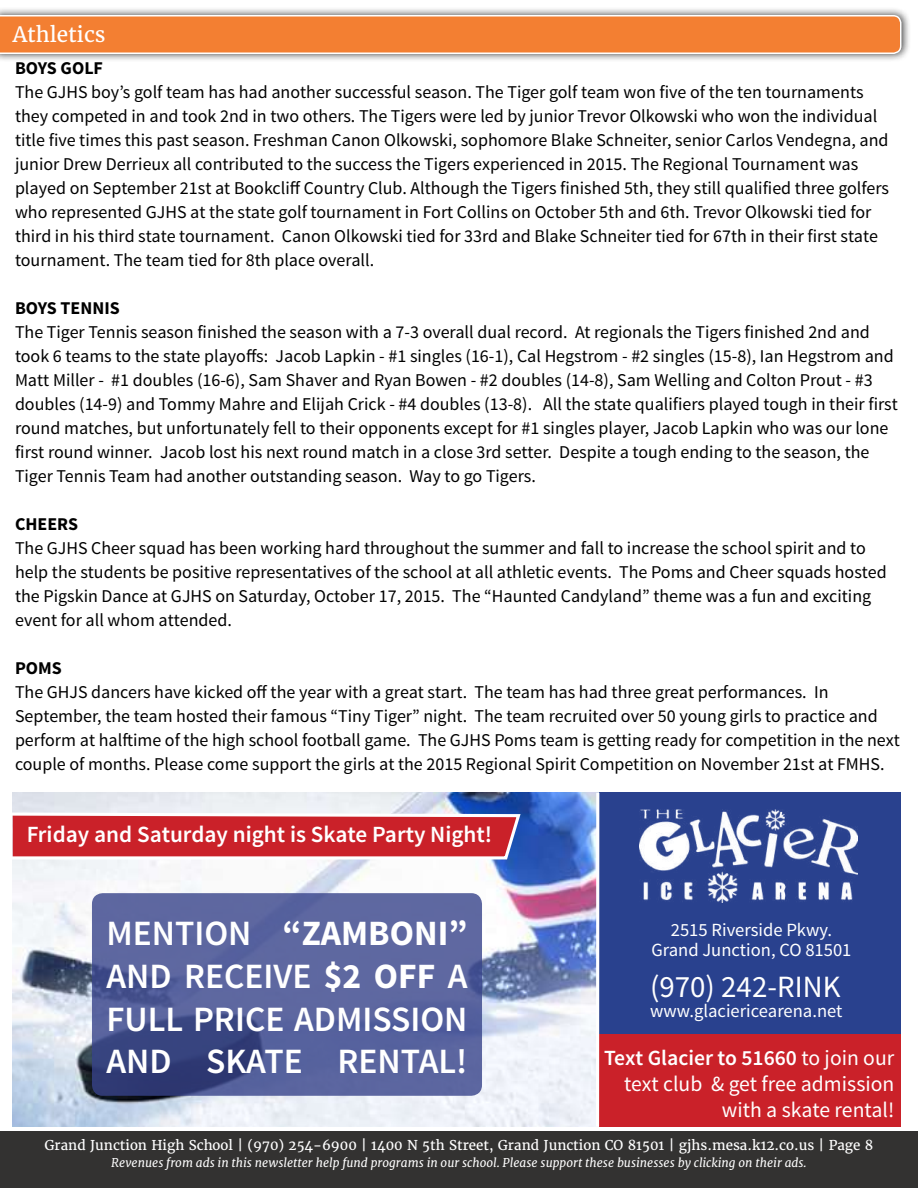
<style>
.page{position:relative;width:918px;height:1188px;background:#fff}
.page>*{position:absolute;margin:0;border:0;box-sizing:border-box;transform-origin:0 0}
.t1{font:600 35.55px/42.8px "Source Sans Pro";color:#fff;text-align:justify}
.t2{font:30.9px "Source Sans Pro";color:#fff}
.t3{font:600 23.25px "Source Sans Pro";color:#fff}
.t4{font:21.6px/26px "Source Sans Pro";color:#fff;text-align:right}
.t5{font:21px "Merriweather";color:#fff}
.t6{font:18.6px/20.1px "Source Sans Pro";color:#fff;text-align:center}
.t7{font:18px/24px "Source Sans Pro";color:#000}
.t8{font:700 18px "Source Sans Pro";color:#000}
.t9{font:13.5px "Merriweather";color:#fff}
.t10{font:italic 12px "Merriweather";color:#fff}
.s1{font-weight:700}
.s2{font-weight:600}
</style>
<div class="page">
<div style="left:0;top:1131px;width:918px;height:57px;background:#333231"></div>
<div style="left:0;top:7px;width:911px;height:55px;background:#000;opacity:.75"></div>
<svg style="left:0;top:14px;width:902px;height:41px"></svg>
<img style="left:13px;top:793px;width:583px;height:333px">
<div style="left:599px;top:792px;width:302px;height:242px;background:#29418e"></div>
<img style="left:639px;top:809px;width:218px;height:93px">
<div style="left:599px;top:1034px;width:302px;height:92px;background:#ca2129"></div>
<svg style="left:92px;top:893px;width:390px;height:203px;fill:#5c66a0"></svg>
<svg style="left:13px;top:811px;width:510px;height:50px"></svg>
<p class="t5" style="left:13px;top:22px;width:94px">Athletics</p>
<p class="t8" style="left:15px;top:57px;width:90px">BOYS GOLF</p>
<p class="t7" style="left:15px;top:81px;width:876px">The GJHS boy’s golf team has had another successful season. The Tiger golf team won five of the ten tournaments they competed in and took 2nd in two others. The Tigers were led by junior Trevor Olkowski who won the individual title five times this past season. Freshman Canon Olkowski, sophomore Blake Schneiter, senior Carlos Vendegna, and junior Drew Derrieux all contributed to the success the Tigers experienced in 2015. The Regional Tournament was played on September 21st at Bookcliff Country Club. Although the Tigers finished 5th, they still qualified three golfers who represented GJHS at the state golf tournament in Fort Collins on October 5th and 6th. Trevor Olkowski tied for third in his third state tournament. Canon Olkowski tied for 33rd and Blake Schneiter tied for 67th in their first state tournament. The team tied for 8th place overall.</p>
<p class="t8" style="left:15px;top:297px;width:106px">BOYS TENNIS</p>
<p class="t7" style="left:15px;top:321px;width:884px">The Tiger Tennis season finished the season with a 7-3 overall dual record. At regionals the Tigers finished 2nd and took 6 teams to the state playoffs: Jacob Lapkin - #1 singles (16-1), Cal Hegstrom - #2 singles (15-8), Ian Hegstrom and Matt Miller - #1 doubles (16-6), Sam Shaver and Ryan Bowen - #2 doubles (14-8), Sam Welling and Colton Prout - #3 doubles (14-9) and Tommy Mahre and Elijah Crick - #4 doubles (13-8). All the state qualifiers played tough in their first round matches, but unfortunately fell to their opponents except for #1 singles player, Jacob Lapkin who was our lone first round winner. Jacob lost his next round match in a close 3rd setter. Despite a tough ending to the season, the Tiger Tennis Team had another outstanding season. Way to go Tigers.</p>
<p class="t8" style="left:15px;top:513px;width:64px">CHEERS</p>
<p class="t7" style="left:15px;top:537px;width:873px">The GJHS Cheer squad has been working hard throughout the summer and fall to increase the school spirit and to help the students be positive representatives of the school at all athletic events. The Poms and Cheer squads hosted the Pigskin Dance at GJHS on Saturday, October 17, 2015. The “Haunted Candyland” theme was a fun and exciting event for all whom attended.</p>
<p class="t8" style="left:15px;top:657px;width:48px">POMS</p>
<p class="t7" style="left:15px;top:680px;width:886px">The GHJS dancers have kicked off the year with a great start. The team has had three great performances. In September, the team hosted their famous “Tiny Tiger” night. The team recruited over 50 young girls to practice and perform at halftime of the high school football game. The GJHS Poms team is getting ready for competition in the next couple of months. Please come support the girls at the 2015 Regional Spirit Competition on November 21st at FMHS.</p>
<p class="t3" style="left:27px;top:820px;width:467px">Friday and Saturday night is Skate Party Night!</p>
<h1 class="t1" style="left:107px;top:913px;width:362px">MENTION <span class="s1">“ZAMBONI” </span>AND RECEIVE <span class="s1">$2 OFF</span> A FULL PRICE ADMISSION AND SKATE RENTAL!</h1>
<p class="t6" style="left:651px;top:920px;width:202px">2515 Riverside Pkwy.<br>Grand Junction, CO 81501</p>
<h2 class="t2" style="left:650px;top:967px;width:192px">(970) 242-RINK</h2>
<p class="t6" style="left:650px;top:1001px;width:194px">www.glaciericearena.net</p>
<p class="t4" style="left:604px;top:1045px;width:292px"><span class="s2">Text Glacier to 51660</span> to join our text club &amp; get free admission with a skate rental!</p>
<p class="t9" style="left:45px;top:1137px;width:830px">Grand Junction High School | (970) 254-6900 | 1400 N 5th Street, Grand Junction CO 81501 | gjhs.mesa.k12.co.us | Page 8</p>
<p class="t10" style="left:111px;top:1155px;width:697px">Revenues from ads in this newsletter help fund programs in our school. Please support these businesses by clicking on their ads.</p>
</div>
